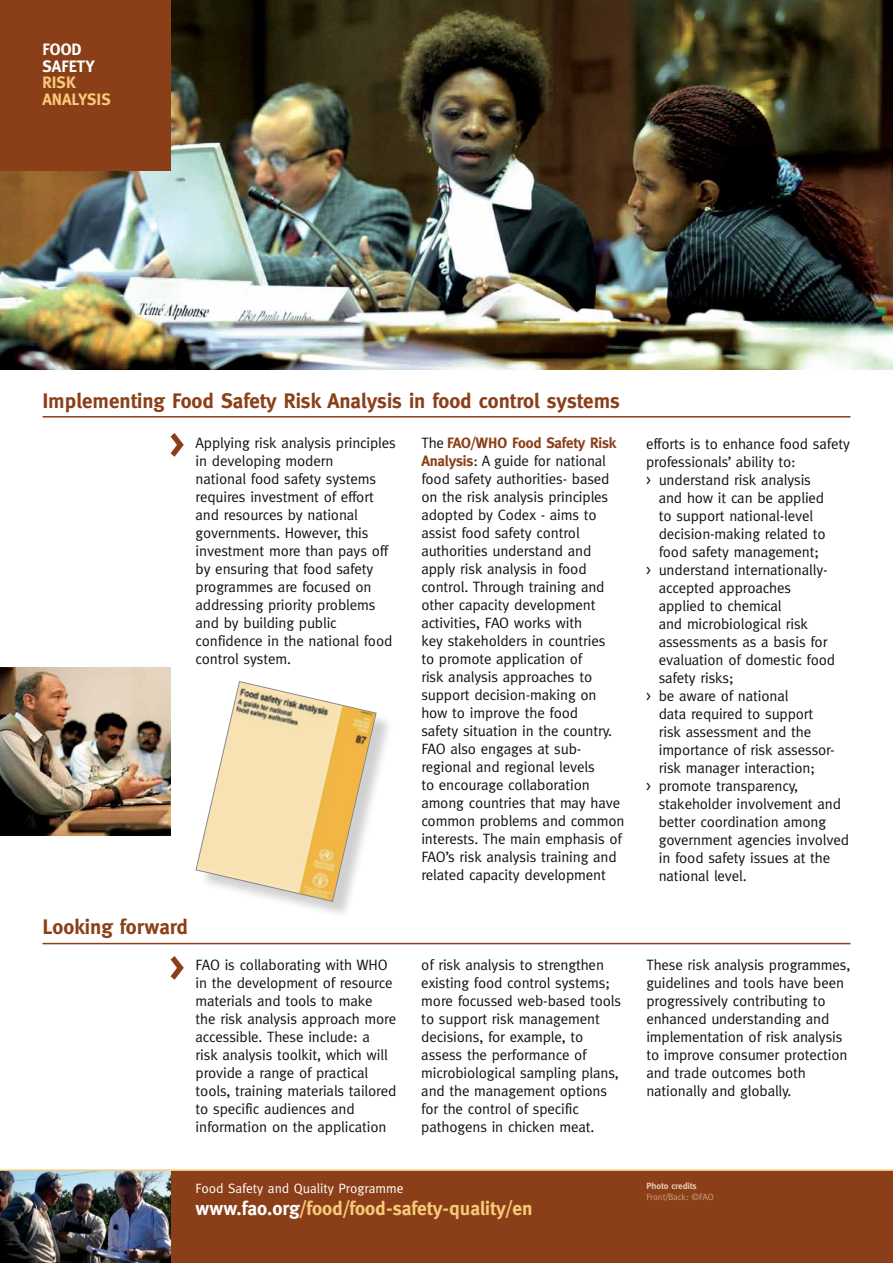
<style>
.page{position:relative;width:893px;height:1263px;background:#fff}
.page>*{position:absolute;margin:0;border:0;box-sizing:border-box;transform-origin:0 0}
.t1{font:700 21px "Meta";color:#8b3f18}
.t2{font:700 19.5px "Meta";color:#f7ca79}
.t3{font:700 16.5px/16.5px "Meta";letter-spacing:.09em;color:#f7ca79}
.t4{font:700 16.5px/16.5px "Meta";letter-spacing:.135em;color:#fff}
.t5{font:15px/18px "Meta";letter-spacing:-.01em;color:#121212}
.t6{font:13.5px "Meta";color:#fff}
.t7{font:9px "Meta";letter-spacing:-.005em;color:#cda17f}
.t8{font:700 9px "Meta";color:#e6cbb3}
.s1{font-weight:700;color:#8b3f18}
.s2{color:#fff}
</style>
<div class="page">
<div style="left:170px;top:1170px;width:723px;height:93px;background:#8b3f18"></div>
<img style="left:0;top:0;width:893px;height:370px">
<div style="left:0;top:0;width:170px;height:170px;background:#8b3f18"></div>
<hr style="left:43px;top:416px;width:807px;height:1px;background:#8b3f18">
<hr style="left:43px;top:943px;width:807px;height:1px;background:#8b3f18">
<svg style="left:171px;top:433px;width:13px;height:24px"></svg>
<svg style="left:171px;top:956px;width:13px;height:24px"></svg>
<div style="left:199px;top:684px;width:195px;height:235px;background:#121212;opacity:.2"></div>
<svg style="left:195px;top:681px;width:182px;height:221px"></svg>
<img style="left:0;top:1171px;width:170px;height:92px">
<hr style="left:0;top:1169px;width:893px;height:2px;background:#f7ca79">
<img style="left:0;top:667px;width:170px;height:169px">
<p class="t4" style="left:43px;top:41px;width:53px">food safety</p>
<p class="t3" style="left:43px;top:74px;width:68px">risk analYs is</p>
<h1 class="t1" style="left:43px;top:388px;width:579px">Implementing Food Safety Risk Analysis in food control systems</h1>
<p class="t5" style="left:196px;top:434px;width:202px">Applying risk analysis principles in developing modern<br>national food safety systems requires investment of effort and resources by national governments. However, this investment more than pays off by ensuring that food safety programmes are focused on addressing priority problems and by building public confidence in the national food control system.</p>
<h1 class="t1" style="left:43px;top:915px;width:147px">Looking forward</h1>
<p class="t5" style="left:196px;top:956px;width:202px">FAO is collaborating with WHO in the development of resource materials and tools to make the risk analysis approach more accessible. These include: a<br>risk analysis toolkit, which will provide a range of practical tools, training materials tailored to specific audiences and information on the application</p>
<p class="t5" style="left:421px;top:434px;width:205px">The <span class="s1">FAO/WHO Food Safety Risk<br>Analysis</span>: A guide for national food safety authorities- based on the risk analysis principles adopted by Codex - aims to assist food safety control authorities understand and apply risk analysis in food control. Through training and other capacity development activities, FAO works with<br>key stakeholders in countries<br>to promote application of<br>risk analysis approaches to support decision-making on how to improve the food<br>safety situation in the country.<br>FAO also engages at sub&shy;regional and regional levels<br>to encourage collaboration among countries that may have common problems and common interests. The main emphasis of<br>FAO’s risk analysis training and related capacity development</p>
<p class="t5" style="left:646px;top:435px;width:205px">efforts is to enhance food safety</p>
<p class="t5" style="left:646px;top:453px;width:151px">professionals’ ability to:</p>
<p class="t5" style="left:646px;top:471px;width:166px">&gt; understand risk analysis</p>
<p class="t5" style="left:659px;top:489px;width:167px">and how it can be applied</p>
<p class="t5" style="left:659px;top:507px;width:156px">to support national-level</p>
<p class="t5" style="left:659px;top:525px;width:168px">decision-making related to</p>
<p class="t5" style="left:659px;top:543px;width:162px">food safety management;</p>
<p class="t5" style="left:646px;top:561px;width:183px">&gt; understand internationally-</p>
<p class="t5" style="left:659px;top:579px;width:134px">accepted approaches</p>
<p class="t5" style="left:659px;top:597px;width:124px">applied to chemical</p>
<p class="t5" style="left:659px;top:615px;width:151px">and microbiological risk</p>
<p class="t5" style="left:659px;top:633px;width:170px">assessments as a basis for</p>
<p class="t5" style="left:659px;top:651px;width:178px">evaluation of domestic food</p>
<p class="t5" style="left:659px;top:669px;width:76px">safety risks;</p>
<p class="t5" style="left:646px;top:687px;width:144px">&gt; be aware of national</p>
<p class="t5" style="left:659px;top:705px;width:156px">data required to support</p>
<p class="t5" style="left:659px;top:723px;width:154px">risk assessment and the</p>
<p class="t5" style="left:659px;top:741px;width:177px">importance of risk assessor-</p>
<p class="t5" style="left:659px;top:759px;width:158px">risk manager interaction;</p>
<p class="t5" style="left:646px;top:777px;width:154px">&gt; promote transparency,</p>
<p class="t5" style="left:659px;top:795px;width:184px">stakeholder involvement and</p>
<p class="t5" style="left:659px;top:813px;width:169px">better coordination among</p>
<p class="t5" style="left:659px;top:831px;width:192px">government agencies involved</p>
<p class="t5" style="left:659px;top:849px;width:173px">in food safety issues at the</p>
<p class="t5" style="left:659px;top:867px;width:90px">national level.</p>
<p class="t5" style="left:421px;top:956px;width:201px">of risk analysis to strengthen existing food control systems; more focussed web-based tools to support risk management decisions, for example, to assess the performance of microbiological sampling plans, and the management options for the control of specific pathogens in chicken meat.</p>
<p class="t5" style="left:646px;top:955px;width:206px">These risk analysis programmes, guidelines and tools have been progressively contributing to enhanced understanding and implementation of risk analysis to improve consumer protection and trade outcomes both nationally and globally.</p>
<p class="t6" style="left:196px;top:1180px;width:209px">Food Safety and Quality Programme</p>
<h2 class="t2" style="left:196px;top:1197px;width:338px"><span class="s2">www.fao.org</span>/food/food-safety-quality/en</h2>
<p class="t8" style="left:646px;top:1181px;width:52px">Photo credits</p>
<p class="t7" style="left:646px;top:1191px;width:63px">Front/Back: ©FAO</p>
</div>
